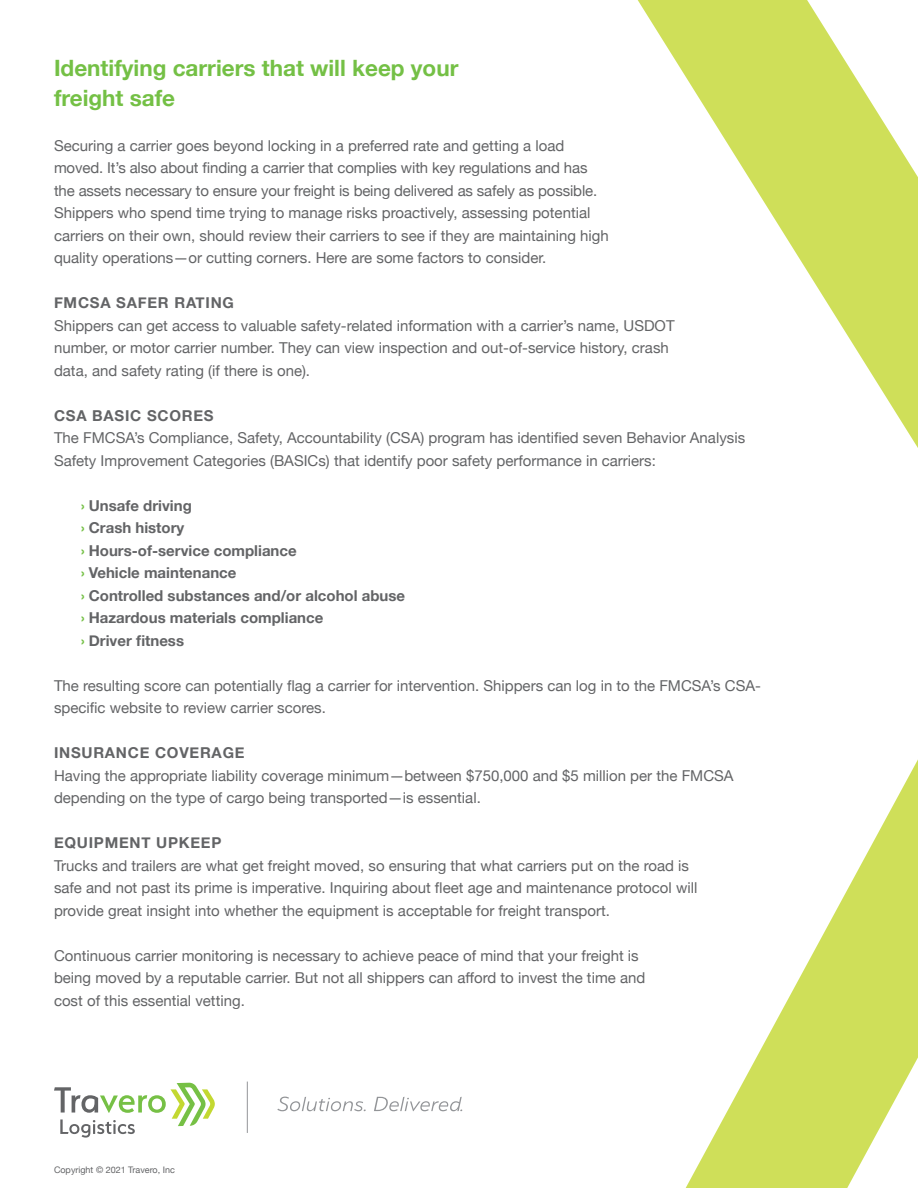
<style>
.page{position:relative;width:918px;height:1188px;background:#fff}
.page>*{position:absolute;margin:0;border:0;box-sizing:border-box;transform-origin:0 0}
.t1{font:700 22.5px/30px "Helvetica Neue";color:#74c045}
.t2{font:15px/22.5px "Helvetica Neue";color:#636466}
.t3{font:700 15px/22.5px "Helvetica Neue";color:#636466}
.t4{font:700 15px "Helvetica Neue";letter-spacing:.05em;color:#636466}
.t5{font:9px "Helvetica Neue";color:#636466}
.s1{color:#74c045}
</style>
<div class="page">
<svg style="left:638px;top:0;width:280px;height:1188px"></svg>
<svg style="left:54px;top:1083px;width:161px;height:55px"></svg>
<svg style="left:277px;top:1097px;width:89px;height:14px"></svg>
<svg style="left:374px;top:1097px;width:88px;height:14px"></svg>
<hr style="left:247px;top:1082px;width:1px;height:51px;background:#939598">
<h1 class="t1" style="left:54px;top:54px;width:406px">Identifying carriers that will keep your freight safe</h1>
<p class="t2" style="left:54px;top:135px;width:556px">Securing a carrier goes beyond locking in a preferred rate and getting a load moved. It’s also about finding a carrier that complies with key regulations and has the assets necessary to ensure your freight is being delivered as safely as possible.<br>Shippers who spend time trying to manage risks proactively, assessing potential carriers on their own, should review their carriers to see if they are maintaining high quality operations—or cutting corners. Here are some factors to consider.</p>
<p class="t4" style="left:54px;top:291px;width:181px">FMCSA SAFER RATING</p>
<p class="t2" style="left:54px;top:315px;width:622px">Shippers can get access to valuable safety-related information with a carrier’s name, USDOT number, or motor carrier number. They can view inspection and out-of-service history, crash data, and safety rating (if there is one).</p>
<p class="t4" style="left:54px;top:404px;width:161px">CSA BASIC SCORES</p>
<p class="t2" style="left:54px;top:428px;width:693px">The FMCSA’s Compliance, Safety, Accountability (CSA) program has identified seven Behavior Analysis<br>Safety Improvement Categories (BASICs) that identify poor safety performance in carriers:</p>
<p class="t3" style="left:81px;top:495px;width:326px"><span class="s1">›</span> Unsafe driving<br><span class="s1">›</span> Crash history<br><span class="s1">›</span> Hours-of-service compliance<br><span class="s1">›</span> Vehicle maintenance<br><span class="s1">›</span> Controlled substances and/or alcohol abuse <span class="s1">›</span> Hazardous materials compliance<br><span class="s1">›</span> Driver fitness</p>
<p class="t2" style="left:54px;top:675px;width:709px">The resulting score can potentially flag a carrier for intervention. Shippers can log in to the FMCSA’s CSA&shy;specific website to review carrier scores.</p>
<p class="t4" style="left:54px;top:741px;width:192px">INSURANCE COVERAGE</p>
<p class="t2" style="left:54px;top:765px;width:681px">Having the appropriate liability coverage minimum—between $750,000 and $5 million per the FMCSA depending on the type of cargo being transported—is essential.</p>
<p class="t4" style="left:54px;top:831px;width:169px">EQUIPMENT UPKEEP</p>
<p class="t2" style="left:54px;top:855px;width:645px">Trucks and trailers are what get freight moved, so ensuring that what carriers put on the road is safe and not past its prime is imperative. Inquiring about fleet age and maintenance protocol will provide great insight into whether the equipment is acceptable for freight transport.</p>
<p class="t2" style="left:54px;top:945px;width:593px">Continuous carrier monitoring is necessary to achieve peace of mind that your freight is being moved by a reputable carrier. But not all shippers can afford to invest the time and cost of this essential vetting.</p>
<p class="t5" style="left:54px;top:1163px;width:122px">Copyright © 2021 Travero, Inc</p>
</div>
